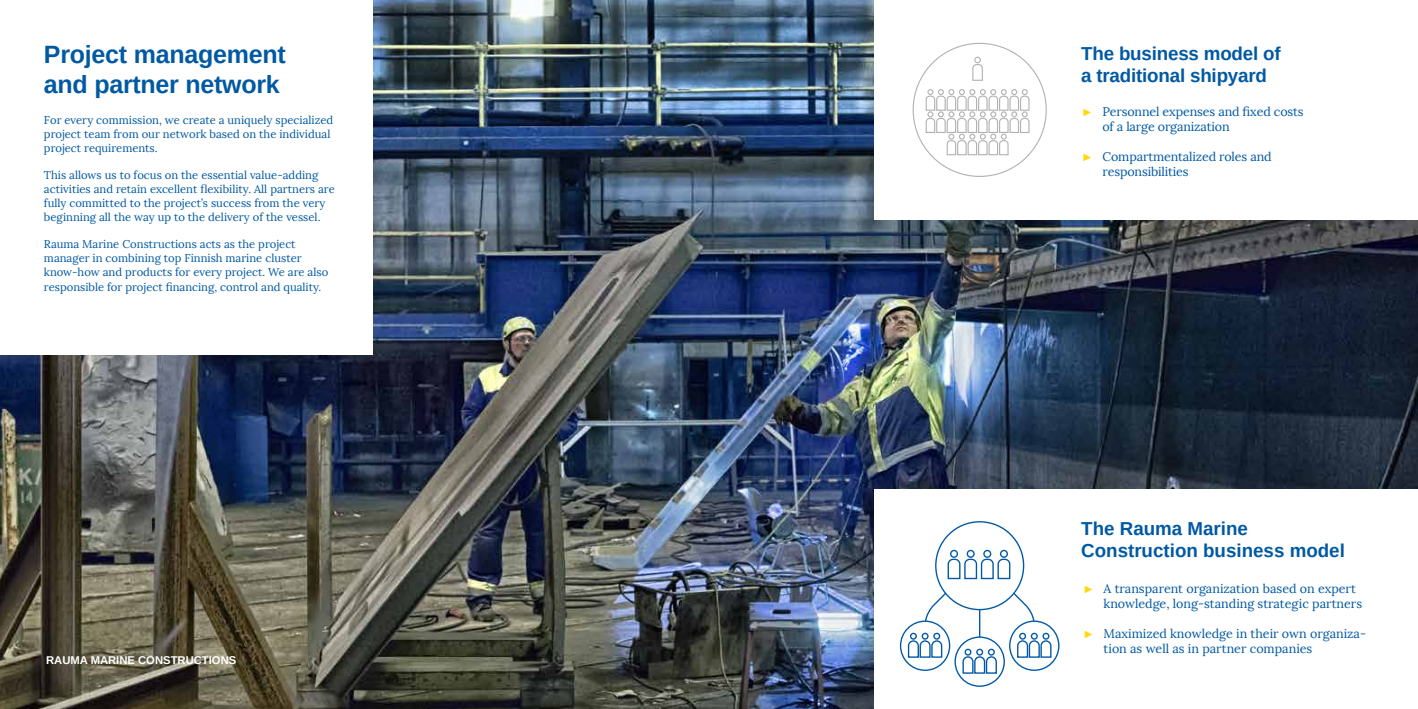
<style>
.page{position:relative;width:1418px;height:709px;background:#fff}
.page>*{position:absolute;margin:0;border:0;box-sizing:border-box;transform-origin:0 0}
.t1{font:700 25px/30px "Arimo";letter-spacing:-.01em;color:#0059a3}
.t2{font:700 18.75px/22.5px "Arimo";color:#0059a3}
.t3{font:12.5px/15px "Lora";letter-spacing:-.005em;color:#0059a3}
.t4{font:11.25px/13.8px "Lora";color:#0059a3}
.t5{font:700 11.25px "Arimo";color:#fff}
.s1{font-family:"Arimo";font-weight:700;color:#ffd904}
</style>
<div class="page">
<img style="left:0;top:0;width:1417px;height:709px">
<div style="left:0;top:0;width:372px;height:354px;background:#fff"></div>
<div style="left:874px;top:489px;width:543px;height:220px;background:#fff"></div>
<div style="left:874px;top:0;width:543px;height:220px;background:#fff"></div>
<svg style="left:972px;top:57px;width:11px;height:24px"></svg>
<svg style="left:925px;top:89px;width:105px;height:67px"></svg>
<div style="left:950px;top:550px;width:8px;height:8px;border:1px solid #0059a6;border-radius:50%"></div>
<div style="left:966px;top:550px;width:8px;height:8px;border:1px solid #0059a6;border-radius:50%"></div>
<div style="left:983px;top:550px;width:8px;height:8px;border:1px solid #0059a6;border-radius:50%"></div>
<div style="left:999px;top:550px;width:9px;height:8px;border:1px solid #0059a6;border-radius:50%"></div>
<svg style="left:947px;top:558px;width:64px;height:22px"></svg>
<div style="left:909px;top:632px;width:7px;height:7px;border:1px solid #0059a6;border-radius:50%"></div>
<div style="left:921px;top:632px;width:7px;height:7px;border:1px solid #0059a6;border-radius:50%"></div>
<div style="left:933px;top:632px;width:7px;height:7px;border:1px solid #0059a6;border-radius:50%"></div>
<svg style="left:907px;top:639px;width:36px;height:19px"></svg>
<svg style="left:925px;top:591px;width:22px;height:31px"></svg>
<div style="left:899px;top:620px;width:51px;height:51px;border:1px solid #0059a6;border-radius:50%"></div>
<div style="left:1042px;top:632px;width:7px;height:7px;border:1px solid #0059a6;border-radius:50%"></div>
<div style="left:1030px;top:632px;width:7px;height:7px;border:1px solid #0059a6;border-radius:50%"></div>
<div style="left:1019px;top:632px;width:7px;height:7px;border:1px solid #0059a6;border-radius:50%"></div>
<svg style="left:1017px;top:639px;width:35px;height:19px"></svg>
<svg style="left:1011px;top:591px;width:24px;height:29px"></svg>
<div style="left:1009px;top:620px;width:50px;height:51px;border:1px solid #0059a6;border-radius:50%"></div>
<div style="left:987px;top:648px;width:7px;height:7px;border:1px solid #0059a6;border-radius:50%"></div>
<div style="left:976px;top:648px;width:7px;height:7px;border:1px solid #0059a6;border-radius:50%"></div>
<div style="left:964px;top:648px;width:7px;height:7px;border:1px solid #0059a6;border-radius:50%"></div>
<svg style="left:962px;top:655px;width:35px;height:19px"></svg>
<div style="left:954px;top:636px;width:50px;height:51px;border:1px solid #0059a6;border-radius:50%"></div>
<svg style="left:979px;top:609px;width:1px;height:28px"></svg>
<h1 class="t1" style="left:44px;top:39px;width:243px">Project management and partner network</h1>
<p class="t4" style="left:44px;top:113px;width:291px">For every commission, we create a uniquely specialized project team from our network based on the individual project requirements.</p>
<p class="t4" style="left:44px;top:168px;width:292px">This allows us to focus on the essential value-adding activities and retain excellent flexibility. All partners are fully committed to the project’s success from the very beginning all the way up to the delivery of the vessel.</p>
<p class="t4" style="left:44px;top:237px;width:286px">Rauma Marine Constructions acts as the project manager in combining top Finnish marine cluster know-how and products for every project. We are also</p>
<p class="t4" style="left:44px;top:280px;width:279px">responsible for project financing, control and quality.</p>
<p class="t5" style="left:46px;top:652px;width:192px">RAUMA MARINE CONSTRUCTIONS</p>
<h2 class="t2" style="left:1081px;top:42px;width:201px">The business model of a traditional shipyard</h2>
<p class="t3" style="left:1102px;top:104px;width:203px;text-indent:-21px"><span class="s1">►</span> Personnel expenses and fixed costs of a large organization</p>
<p class="t3" style="left:1102px;top:149px;width:171px;text-indent:-21px"><span class="s1">►</span> Compartmentalized roles and responsibilities</p>
<h2 class="t2" style="left:1081px;top:517px;width:265px">The Rauma Marine<br>Construction business model</h2>
<p class="t3" style="left:1103px;top:581px;width:260px;text-indent:-21px"><span class="s1">►</span> A transparent organization based on expert knowledge, long-standing strategic partners</p>
<p class="t3" style="left:1103px;top:626px;width:264px;text-indent:-21px"><span class="s1">►</span> Maximized knowledge in their own organiza&shy;tion as well as in partner companies</p>
</div>
